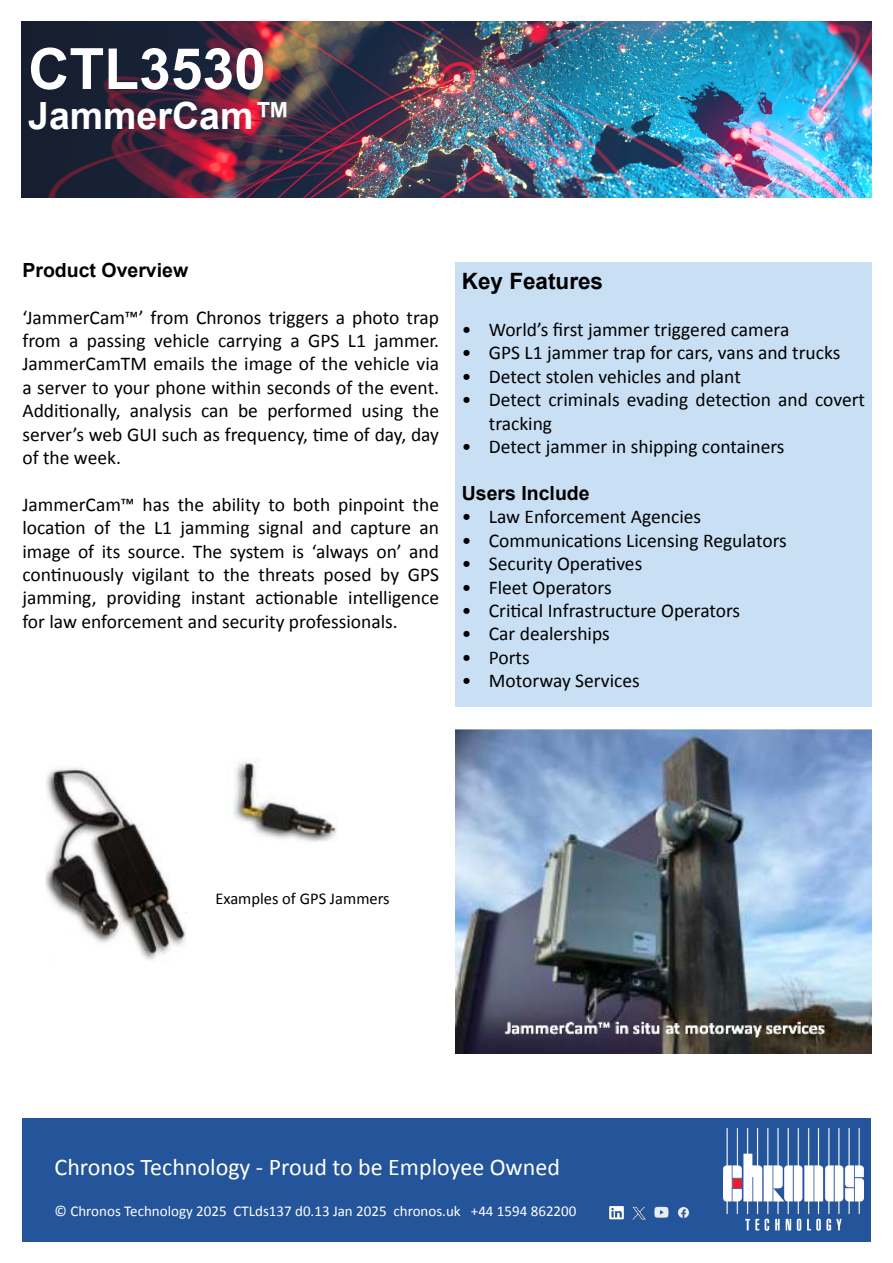
<style>
.page{position:relative;width:893px;height:1263px;background:#fff}
.page>*{position:absolute;margin:0;border:0;box-sizing:border-box;transform-origin:0 0}
.t1{font:700 57px "Arial";color:#fff}
.t2{font:700 37.5px "Arial";color:#fff}
.t3{font:24px "Calibri";color:#fff}
.t4{font:700 22.5px "Arial";color:#000}
.t5{font:19.5px/23.4px "Calibri";color:#000;text-align:justify}
.t6{font:700 19.5px "Arial";color:#000}
.t7{font:16.5px "Calibri";color:#000}
.t8{font:15px "Calibri";color:#fff}
</style>
<div class="page">
<img style="left:21px;top:21px;width:851px;height:177px">
<div style="left:455px;top:262px;width:417px;height:444px;background:#c9e0f4"></div>
<div style="left:22px;top:1118px;width:849px;height:124px;background:#245499"></div>
<img style="left:724px;top:1128px;width:139px;height:103px">
<img style="left:609px;top:1206px;width:14px;height:13px">
<img style="left:632px;top:1206px;width:14px;height:13px">
<img style="left:655px;top:1206px;width:14px;height:12px">
<svg style="left:678px;top:1206px;width:11px;height:12px"></svg>
<img style="left:455px;top:730px;width:416px;height:323px">
<img style="left:45px;top:767px;width:141px;height:193px">
<img style="left:227px;top:762px;width:110px;height:80px">
<div style="left:159px;top:740px;width:37px;height:80px;background:#fff"></div>
<div style="left:179px;top:831px;width:17px;height:81px;background:#fff"></div>
<h1 class="t1" style="left:28px;top:31px;width:239px">CTL3530</h1>
<h2 class="t2" style="left:28px;top:91px;width:264px">JammerCam™</h2>
<p class="t6" style="left:22px;top:257px;width:167px">Product Overview</p>
<p class="t5" style="left:22px;top:305px;width:418px">‘JammerCam™’ from Chronos triggers a photo trap from a passing vehicle carrying a GPS L1 jammer.<br>JammerCamTM emails the image of the vehicle via a server to your phone within seconds of the event.<br>Additionally, analysis can be performed using the server’s web GUI such as frequency, time of day, day of the week.</p>
<p class="t5" style="left:22px;top:492px;width:418px">JammerCam™ has the ability to both pinpoint the location of the L1 jamming signal and capture an image of its source. The system is ‘always on’ and continuously vigilant to the threats posed by GPS jamming, providing instant actionable intelligence for law enforcement and security professionals.</p>
<p class="t4" style="left:462px;top:267px;width:143px">Key Features</p>
<p class="t5" style="left:462px;top:317px;width:329px">• World’s first jammer triggered camera</p>
<p class="t5" style="left:462px;top:341px;width:380px">• GPS L1 jammer trap for cars, vans and trucks</p>
<p class="t5" style="left:462px;top:364px;width:281px">• Detect stolen vehicles and plant</p>
<p class="t5" style="left:489px;top:388px;width:378px;text-indent:-27px">• Detect criminals evading detection and covert tracking</p>
<p class="t5" style="left:462px;top:434px;width:324px">• Detect jammer in shipping containers</p>
<p class="t6" style="left:462px;top:480px;width:129px">Users Include</p>
<p class="t5" style="left:462px;top:505px;width:241px">• Law Enforcement Agencies</p>
<p class="t5" style="left:462px;top:528px;width:326px">• Communications Licensing Regulators</p>
<p class="t5" style="left:462px;top:551px;width:182px">• Security Operatives</p>
<p class="t5" style="left:462px;top:575px;width:151px">• Fleet Operators</p>
<p class="t5" style="left:462px;top:598px;width:280px">• Critical Infrastructure Operators</p>
<p class="t5" style="left:462px;top:622px;width:150px">• Car dealerships</p>
<p class="t5" style="left:462px;top:645px;width:69px">• Ports</p>
<p class="t5" style="left:462px;top:668px;width:179px">• Motorway Services</p>
<p class="t7" style="left:215px;top:887px;width:176px">Examples of GPS Jammers</p>
<p class="t3" style="left:55px;top:1151px;width:507px">Chronos Technology - Proud to be Employee Owned</p>
<p class="t8" style="left:55px;top:1201px;width:523px">© Chronos Technology 2025 CTLds137 d0.13 Jan 2025 chronos.uk +44 1594 862200</p>
</div>
